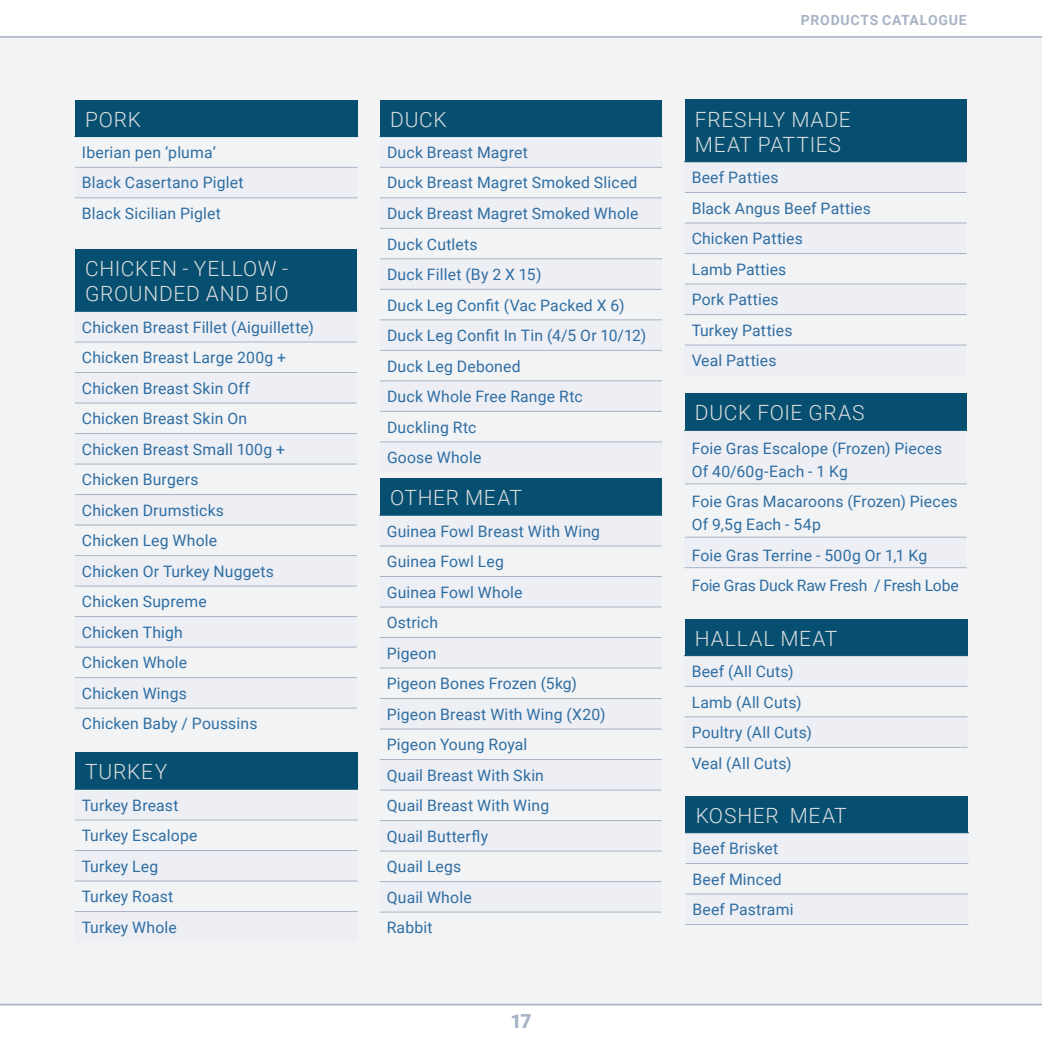
<style>
.page{position:relative;width:1042px;height:1042px;background:#fff}
.page>*{position:absolute;margin:0;border:0;box-sizing:border-box;transform-origin:0 0}
.t1{font:300 21px/25.2px "Roboto";letter-spacing:.03em;color:#dadcde}
.t2{font:900 19.25px "Roboto";color:#a7b3c6}
.t3{font:15.75px/30.4px "Roboto";letter-spacing:.01em;color:#2e6ea3}
.t4{font:15.75px/30.4px "Roboto";letter-spacing:-.01em;color:#2e6ea3}
.t5{font:700 14px "Roboto";letter-spacing:.055em;color:#a7b3c6}
</style>
<div class="page">
<hr style="left:0;top:1003px;width:1042px;height:2px;background:#a7b3c6">
<hr style="left:0;top:36px;width:1042px;height:2px;background:#a7b3c6">
<div style="left:0;top:38px;width:1042px;height:966px;background:#f2f3f4"></div>
<div style="left:75px;top:100px;width:283px;height:37px;background:#064f70"></div>
<div style="left:75px;top:167px;width:283px;height:31px;background:#eeeff4"></div>
<hr style="left:74px;top:136px;width:284px;height:1px;background:#064f70">
<hr style="left:75px;top:167px;width:283px;height:1px;background:#a7b3c6">
<hr style="left:75px;top:197px;width:283px;height:1px;background:#a7b3c6">
<div style="left:75px;top:249px;width:282px;height:62px;background:#064f70"></div>
<svg style="left:75px;top:341px;width:282px;height:367px"></svg>
<hr style="left:74px;top:311px;width:283px;height:1px;background:#064f70">
<hr style="left:75px;top:342px;width:282px;height:1px;background:#a7b3c6">
<hr style="left:75px;top:372px;width:282px;height:1px;background:#a7b3c6">
<hr style="left:75px;top:403px;width:282px;height:1px;background:#a7b3c6">
<hr style="left:75px;top:433px;width:282px;height:1px;background:#a7b3c6">
<hr style="left:75px;top:464px;width:282px;height:1px;background:#a7b3c6">
<hr style="left:75px;top:494px;width:282px;height:1px;background:#a7b3c6">
<hr style="left:75px;top:525px;width:282px;height:1px;background:#a7b3c6">
<hr style="left:75px;top:555px;width:282px;height:1px;background:#a7b3c6">
<hr style="left:75px;top:586px;width:282px;height:1px;background:#a7b3c6">
<hr style="left:75px;top:616px;width:282px;height:1px;background:#a7b3c6">
<hr style="left:75px;top:647px;width:282px;height:1px;background:#a7b3c6">
<hr style="left:75px;top:677px;width:282px;height:1px;background:#a7b3c6">
<hr style="left:75px;top:708px;width:282px;height:1px;background:#a7b3c6">
<div style="left:75px;top:752px;width:283px;height:37px;background:#064f70"></div>
<svg style="left:75px;top:820px;width:283px;height:62px"></svg>
<hr style="left:74px;top:789px;width:284px;height:1px;background:#064f70">
<hr style="left:75px;top:819px;width:283px;height:1px;background:#a7b3c6">
<hr style="left:75px;top:850px;width:283px;height:1px;background:#a7b3c6">
<hr style="left:75px;top:880px;width:283px;height:1px;background:#a7b3c6">
<hr style="left:75px;top:911px;width:283px;height:1px;background:#a7b3c6">
<div style="left:380px;top:100px;width:282px;height:37px;background:#064f70"></div>
<svg style="left:380px;top:137px;width:282px;height:306px"></svg>
<hr style="left:379px;top:136px;width:283px;height:1px;background:#064f70">
<hr style="left:380px;top:167px;width:282px;height:1px;background:#a7b3c6">
<hr style="left:380px;top:197px;width:282px;height:1px;background:#a7b3c6">
<hr style="left:380px;top:228px;width:282px;height:1px;background:#a7b3c6">
<hr style="left:380px;top:258px;width:282px;height:1px;background:#a7b3c6">
<hr style="left:380px;top:289px;width:282px;height:1px;background:#a7b3c6">
<hr style="left:380px;top:319px;width:282px;height:1px;background:#a7b3c6">
<hr style="left:380px;top:350px;width:282px;height:1px;background:#a7b3c6">
<hr style="left:380px;top:380px;width:282px;height:1px;background:#a7b3c6">
<hr style="left:380px;top:411px;width:282px;height:1px;background:#a7b3c6">
<hr style="left:380px;top:441px;width:282px;height:1px;background:#a7b3c6">
<div style="left:380px;top:478px;width:282px;height:37px;background:#064f70"></div>
<svg style="left:380px;top:545px;width:282px;height:367px"></svg>
<hr style="left:379px;top:515px;width:283px;height:1px;background:#064f70">
<hr style="left:380px;top:546px;width:282px;height:1px;background:#a7b3c6">
<hr style="left:380px;top:576px;width:282px;height:1px;background:#a7b3c6">
<hr style="left:380px;top:607px;width:282px;height:1px;background:#a7b3c6">
<hr style="left:380px;top:637px;width:282px;height:1px;background:#a7b3c6">
<hr style="left:380px;top:668px;width:282px;height:1px;background:#a7b3c6">
<hr style="left:380px;top:698px;width:282px;height:1px;background:#a7b3c6">
<hr style="left:380px;top:729px;width:282px;height:1px;background:#a7b3c6">
<hr style="left:380px;top:759px;width:282px;height:1px;background:#a7b3c6">
<hr style="left:380px;top:790px;width:282px;height:1px;background:#a7b3c6">
<hr style="left:380px;top:820px;width:282px;height:1px;background:#a7b3c6">
<hr style="left:380px;top:851px;width:282px;height:1px;background:#a7b3c6">
<hr style="left:380px;top:881px;width:282px;height:1px;background:#a7b3c6">
<hr style="left:380px;top:912px;width:282px;height:1px;background:#a7b3c6">
<div style="left:685px;top:100px;width:281px;height:62px;background:#064f70"></div>
<svg style="left:685px;top:162px;width:281px;height:183px"></svg>
<hr style="left:684px;top:161px;width:283px;height:1px;background:#064f70">
<hr style="left:685px;top:192px;width:281px;height:1px;background:#a7b3c6">
<hr style="left:685px;top:223px;width:281px;height:1px;background:#a7b3c6">
<hr style="left:685px;top:253px;width:281px;height:1px;background:#a7b3c6">
<hr style="left:685px;top:284px;width:281px;height:1px;background:#a7b3c6">
<hr style="left:685px;top:314px;width:281px;height:1px;background:#a7b3c6">
<hr style="left:685px;top:345px;width:281px;height:1px;background:#a7b3c6">
<div style="left:685px;top:393px;width:281px;height:37px;background:#064f70"></div>
<svg style="left:685px;top:484px;width:281px;height:53px"></svg>
<hr style="left:684px;top:430px;width:283px;height:1px;background:#064f70">
<hr style="left:685px;top:483px;width:281px;height:1px;background:#a7b3c6">
<hr style="left:685px;top:537px;width:281px;height:1px;background:#a7b3c6">
<hr style="left:685px;top:567px;width:281px;height:1px;background:#a7b3c6">
<div style="left:685px;top:619px;width:282px;height:36px;background:#064f70"></div>
<svg style="left:685px;top:656px;width:282px;height:91px"></svg>
<hr style="left:684px;top:655px;width:284px;height:1px;background:#064f70">
<hr style="left:685px;top:686px;width:282px;height:1px;background:#a7b3c6">
<hr style="left:685px;top:716px;width:282px;height:1px;background:#a7b3c6">
<hr style="left:685px;top:747px;width:282px;height:1px;background:#a7b3c6">
<div style="left:685px;top:796px;width:283px;height:37px;background:#064f70"></div>
<svg style="left:685px;top:833px;width:283px;height:62px"></svg>
<hr style="left:685px;top:832px;width:284px;height:1px;background:#064f70">
<hr style="left:685px;top:863px;width:283px;height:1px;background:#a7b3c6">
<hr style="left:685px;top:893px;width:283px;height:1px;background:#a7b3c6">
<hr style="left:685px;top:924px;width:283px;height:1px;background:#a7b3c6">
<h1 class="t1" style="left:85px;top:106px;width:57px">PORK</h1>
<p class="t3" style="left:82px;top:137px;width:163px">Iberian pen ‘pluma’<br>Black Casertano Piglet<br>Black Sicilian Piglet</p>
<h1 class="t1" style="left:85px;top:255px;width:205px">CHICKEN - YELLOW -<br>GROUNDED AND BIO</h1>
<p class="t3" style="left:82px;top:311px;width:233px">Chicken Breast Fillet (Aiguillette)<br>Chicken Breast Large 200g +<br>Chicken Breast Skin Off<br>Chicken Breast Skin On<br>Chicken Breast Small 100g +<br>Chicken Burgers<br>Chicken Drumsticks<br>Chicken Leg Whole<br>Chicken Or Turkey Nuggets<br>Chicken Supreme<br>Chicken Thigh<br>Chicken Whole<br>Chicken Wings<br>Chicken Baby / Poussins</p>
<h1 class="t1" style="left:85px;top:758px;width:84px">TURKEY</h1>
<p class="t3" style="left:82px;top:789px;width:117px">Turkey Breast<br>Turkey Escalope<br>Turkey Leg<br>Turkey Roast<br>Turkey Whole</p>
<h1 class="t1" style="left:390px;top:106px;width:58px">DUCK</h1>
<p class="t3" style="left:387px;top:137px;width:261px">Duck Breast Magret<br>Duck Breast Magret Smoked Sliced<br>Duck Breast Magret Smoked Whole<br>Duck Cutlets<br>Duck Fillet (By 2 X 15)<br>Duck Leg Confit (Vac Packed X 6)<br>Duck Leg Confit In Tin (4/5 Or 10/12)<br>Duck Leg Deboned<br>Duck Whole Free Range Rtc<br>Duckling Rtc<br>Goose Whole</p>
<h1 class="t1" style="left:390px;top:484px;width:134px">OTHER MEAT</h1>
<p class="t3" style="left:387px;top:515px;width:220px">Guinea Fowl Breast With Wing<br>Guinea Fowl Leg<br>Guinea Fowl Whole<br>Ostrich<br>Pigeon<br>Pigeon Bones Frozen (5kg)<br>Pigeon Breast With Wing (X20)<br>Pigeon Young Royal<br>Quail Breast With Skin<br>Quail Breast With Wing<br>Quail Butterfly<br>Quail Legs<br>Quail Whole<br>Rabbit</p>
<p class="t2" style="left:510px;top:1007px;width:23px">17</p>
<p class="t5" style="left:801px;top:10px;width:167px">PRODUCTS CATALOGUE</p>
<h1 class="t1" style="left:695px;top:106px;width:157px">FRESHLY MADE<br>MEAT PATTIES</h1>
<p class="t3" style="left:692px;top:162px;width:181px">Beef Patties<br>Black Angus Beef Patties<br>Chicken Patties<br>Lamb Patties<br>Pork Patties<br>Turkey Patties<br>Veal Patties</p>
<h1 class="t1" style="left:695px;top:400px;width:171px">DUCK FOIE GRAS</h1>
<p class="t3" style="left:692px;top:436px;width:252px;line-height:22.8px">Foie Gras Escalope (Frozen) Pieces<br>Of 40/60g-Each - 1 Kg</p>
<p class="t3" style="left:692px;top:490px;width:267px;line-height:22.8px">Foie Gras Macaroons (Frozen) Pieces<br>Of 9,5g Each - 54p</p>
<p class="t4" style="left:692px;top:539px;width:268px">Foie Gras Terrine - 500g Or 1,1 Kg<br>Foie Gras Duck Raw Fresh / Fresh Lobe</p>
<h1 class="t1" style="left:695px;top:625px;width:144px">HALLAL MEAT</h1>
<p class="t3" style="left:692px;top:655px;width:122px">Beef (All Cuts)<br>Lamb (All Cuts)<br>Poultry (All Cuts)<br>Veal (All Cuts)</p>
<h1 class="t1" style="left:696px;top:802px;width:152px">KOSHER MEAT</h1>
<p class="t3" style="left:692px;top:833px;width:102px">Beef Brisket<br>Beef Minced<br>Beef Pastrami</p>
</div>
